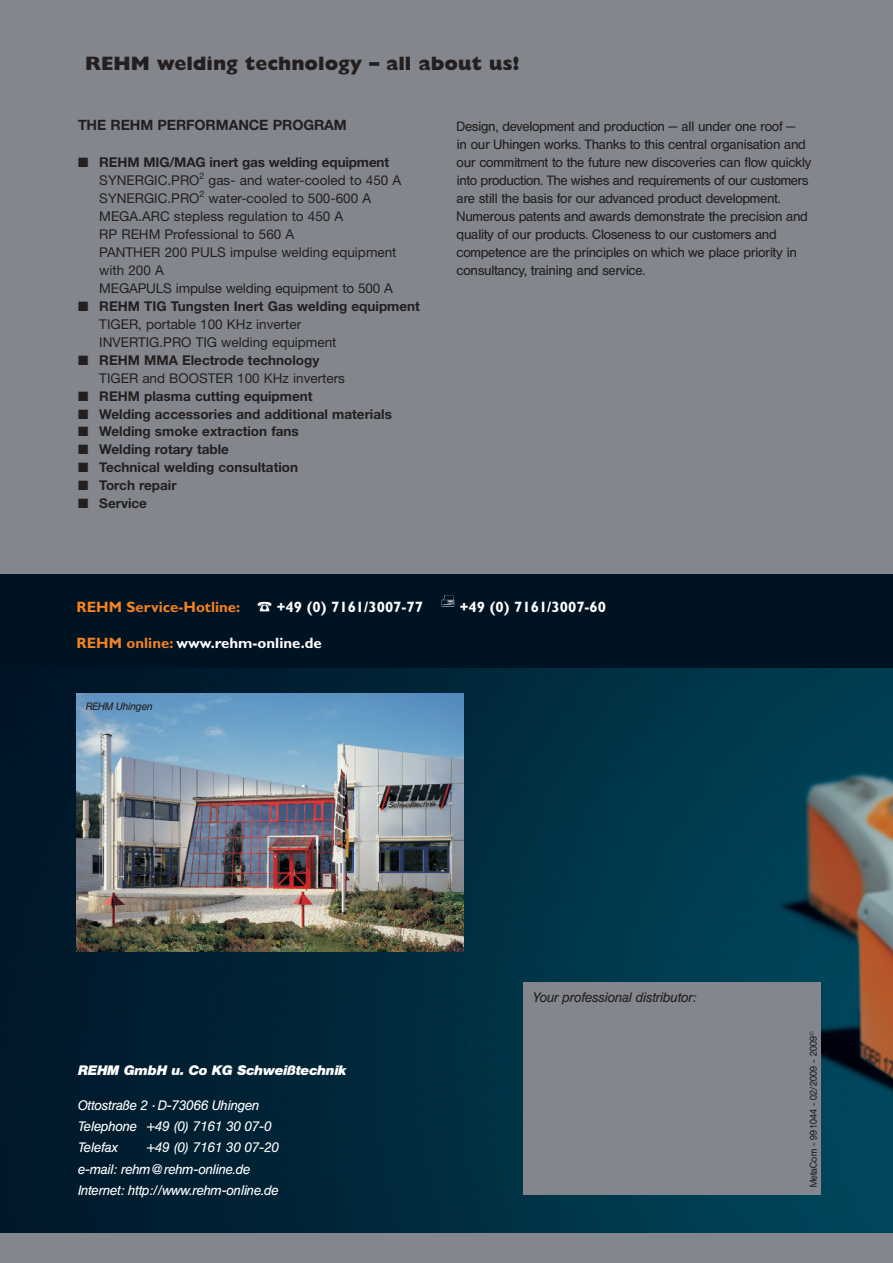
<style>
.page{position:relative;width:893px;height:1263px;background:#fff}
.page>*{position:absolute;margin:0;border:0;box-sizing:border-box;transform-origin:0 0}
.t1{font:800 19.5px "Gill Sans";color:#231f20}
.t2{font:700 15px "Gill Sans";color:#fff}
.t3{font:700 15px "Gill Sans";color:#f58220}
.t4{font:700 14.25px "Helvetica Neue";letter-spacing:-.005em;color:#231f20}
.t5{font:13.5px/18px "Hel Reg";color:#231f20}
.t6{font:13.5px/18px "Helvetica Neue";color:#231f20}
.t7{font:700 13.5px "Helvetica Neue";color:#231f20}
.t8{font:13.5px/21.3px "Hel Ita";color:#fff}
.t9{font:13.5px "Hel Bol Ita";color:#fff}
.t10{font:13.5px "Hel Ita";color:#231f20}
.t11{font:10.5px "Hel Ita";color:#231f20}
.t12{font:9.75px "Hel Reg";letter-spacing:-.005em;color:#231f20}
.s1{font-weight:700}
.s2{color:#f58220}
</style>
<div class="page">
<img style="left:0;top:668px;width:893px;height:565px">
<div style="left:0;top:0;width:893px;height:574px;background:#83868c"></div>
<div style="left:0;top:574px;width:893px;height:94px;background:#001322"></div>
<div style="left:0;top:1233px;width:893px;height:30px;background:#83868c"></div>
<img style="left:77px;top:694px;width:386px;height:257px">
<div style="left:523px;top:982px;width:298px;height:213px;background:#83868c"></div>
<svg style="left:442px;top:595px;width:12px;height:12px"></svg>
<h1 class="t1" style="left:85px;top:56px;width:436px">REHM welding technology – all about us!</h1>
<p class="t4" style="left:78px;top:120px;width:270px">THE REHM PERFORMANCE PROGRAM</p>
<p class="t6" style="left:99px;top:154px;width:304px;text-indent:-21px">■ <span class="s1">REHM MIG/MAG inert gas welding equipment </span>SYNERGIC.PRO<sup>2</sup> gas- and water-cooled to 450 A SYNERGIC.PRO<sup>2</sup> water-cooled to 500-600 A MEGA.ARC stepless regulation to 450 A<br>RP REHM Professional to 560 A<br>PANTHER 200 PULS impulse welding equipment with 200 A<br>MEGAPULS impulse welding equipment to 500 A</p>
<p class="t6" style="left:99px;top:298px;width:322px;text-indent:-21px">■ <span class="s1">REHM TIG Tungsten Inert Gas welding equipment<br></span>TIGER, portable 100 KHz inverter<br>INVERTIG.PRO TIG welding equipment</p>
<p class="t6" style="left:99px;top:352px;width:247px;text-indent:-21px">■ <span class="s1">REHM MMA Electrode technology<br></span>TIGER and BOOSTER 100 KHz inverters</p>
<p class="t7" style="left:78px;top:391px;width:236px">■ REHM plasma cutting equipment</p>
<p class="t7" style="left:78px;top:409px;width:315px">■ Welding accessories and additional materials</p>
<p class="t7" style="left:78px;top:427px;width:222px">■ Welding smoke extraction fans</p>
<p class="t7" style="left:78px;top:445px;width:152px">■ Welding rotary table</p>
<p class="t7" style="left:78px;top:463px;width:222px">■ Technical welding consultation</p>
<p class="t7" style="left:78px;top:481px;width:100px">■ Torch repair</p>
<p class="t7" style="left:78px;top:499px;width:71px">■ Service</p>
<p class="t5" style="left:457px;top:118px;width:356px">Design, development and production — all under one roof —<br>in our Uhingen works. Thanks to this central organisation and our commitment to the future new discoveries can flow quickly into production. The wishes and requirements of our customers are still the basis for our advanced product development.<br>Numerous patents and awards demonstrate the precision and quality of our products. Closeness to our customers and competence are the principles on which we place priority in consultancy, training and service.</p>
<p class="t3" style="left:77px;top:601px;width:165px">REHM Service-Hotline:</p>
<p class="t2" style="left:277px;top:601px;width:148px">+49 (0) 7161/3007-77</p>
<p class="t2" style="left:460px;top:601px;width:148px">+49 (0) 7161/3007-60</p>
<p class="t2" style="left:77px;top:638px;width:247px"><span class="s2">REHM online:</span> www.rehm-online.de</p>
<p class="t11" style="left:86px;top:702px;width:68px">REHM Uhingen</p>
<p class="t9" style="left:78px;top:1065px;width:270px">REHM GmbH u. Co KG Schweißtechnik</p>
<p class="t8" style="left:78px;top:1095px;width:195px">Ottostraße 2 · D-73066 Uhingen<br>Telephone +49 (0) 7161 30 07-0<br>Telefax</p>
<p class="t8" style="left:78px;top:1138px;width:202px;text-indent:68px">+49 (0) 7161 30 07-20 e-mail: rehm@rehm-online.de<br>Internet: http://www.rehm-online.de</p>
<p class="t10" style="left:533px;top:993px;width:165px">Your professional distributor:</p>
<p class="t12" style="left:810px;top:1187px;width:158px;rotate:-90deg">MetaCom - 991044 - 02/2009 - 2009<sup>©</sup></p>
</div>
